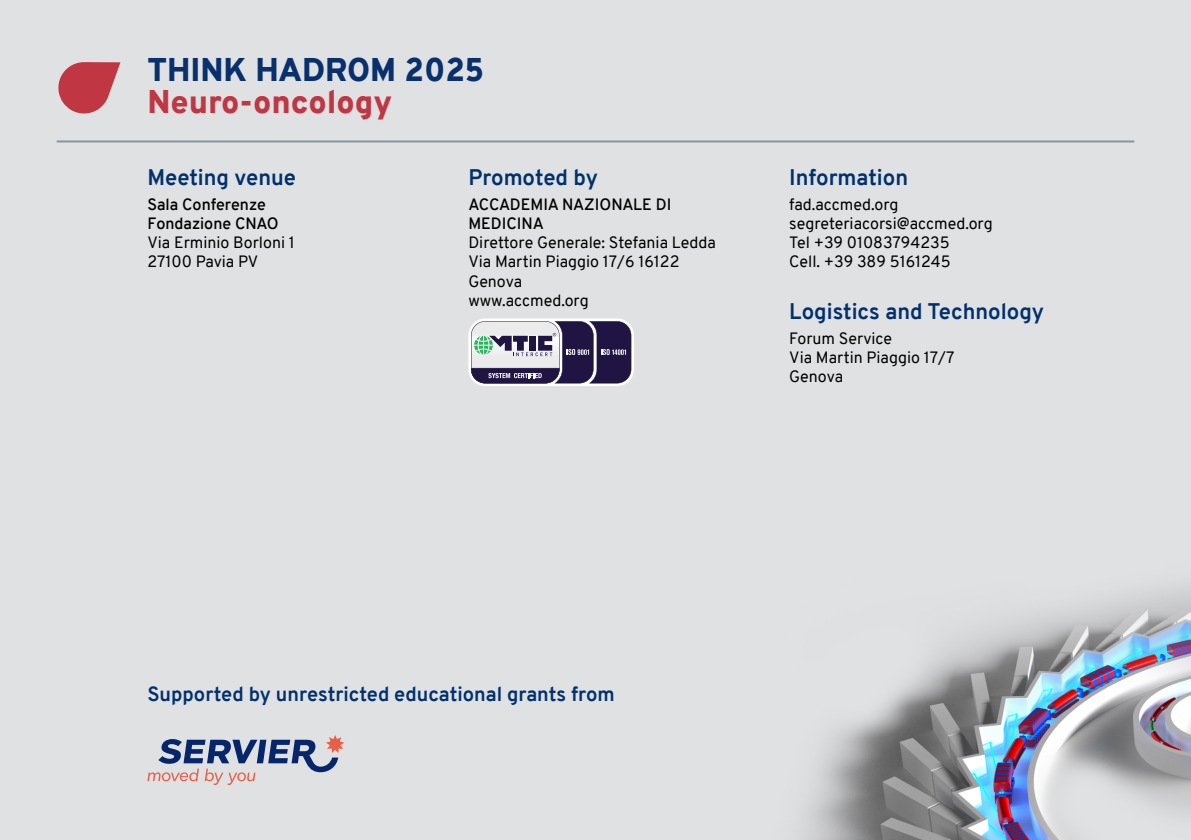
<style>
.page{position:relative;width:1191px;height:840px;background:#fff}
.page>*{position:absolute;margin:0;border:0;box-sizing:border-box;transform-origin:0 0}
.t1{font:900 32px "Overpass";color:#08306c}
.t2{font:900 32px "Overpass";color:#c03642}
.t3{font:700 22px "Overpass";color:#00306d}
.t4{font:700 20px "Overpass";color:#00306d}
.t5{font:16px/19.2px "Overpass";color:#000}
.t6{font:600 16px/19.2px "Overpass";color:#000}
</style>
<div class="page">
<div style="left:0;top:0;width:1191px;height:839px;background:#e0e1e3"></div>
<img style="left:802px;top:586px;width:389px;height:253px">
<hr style="left:57px;top:140px;width:1077px;height:2px;background:#8b949c">
<svg style="left:58px;top:62px;width:62px;height:51px"></svg>
<div style="left:468px;top:318px;width:166px;height:68px;background:linear-gradient(to right,#fdfdfd,#fff);border-radius:17px"></div>
<svg style="left:471px;top:321px;width:160px;height:62px"></svg>
<svg style="left:147px;top:735px;width:197px;height:49px"></svg>
<h1 class="t1" style="left:147px;top:47px;width:338px">THINK HADROM 2025</h1>
<h1 class="t2" style="left:147px;top:79px;width:246px">Neuro-oncology</h1>
<h2 class="t3" style="left:147px;top:161px;width:150px">Meeting venue</h2>
<p class="t6" style="left:147px;top:194px;width:133px">Sala Conferenze<br>Fondazione CNAO</p>
<p class="t5" style="left:147px;top:233px;width:149px">Via Erminio Borloni 1<br>27100 Pavia PV</p>
<h2 class="t3" style="left:468px;top:161px;width:131px">Promoted by</h2>
<p class="t6" style="left:468px;top:194px;width:204px">ACCADEMIA NAZIONALE DI<br>MEDICINA</p>
<p class="t5" style="left:468px;top:233px;width:249px">Direttore Generale: Stefania Ledda<br>Via Martin Piaggio 17/6 16122<br>Genova<br>www.accmed.org</p>
<h2 class="t3" style="left:789px;top:161px;width:120px">Information</h2>
<p class="t5" style="left:789px;top:194px;width:205px">fad.accmed.org segreteriacorsi@accmed.org<br>Tel +39 01083794235<br>Cell. +39 389 5161245</p>
<h2 class="t3" style="left:789px;top:295px;width:256px">Logistics and Technology</h2>
<p class="t5" style="left:789px;top:328px;width:167px">Forum Service<br>Via Martin Piaggio 17/7<br>Genova</p>
<p class="t4" style="left:147px;top:679px;width:469px">Supported by unrestricted educational grants from</p>
</div>
